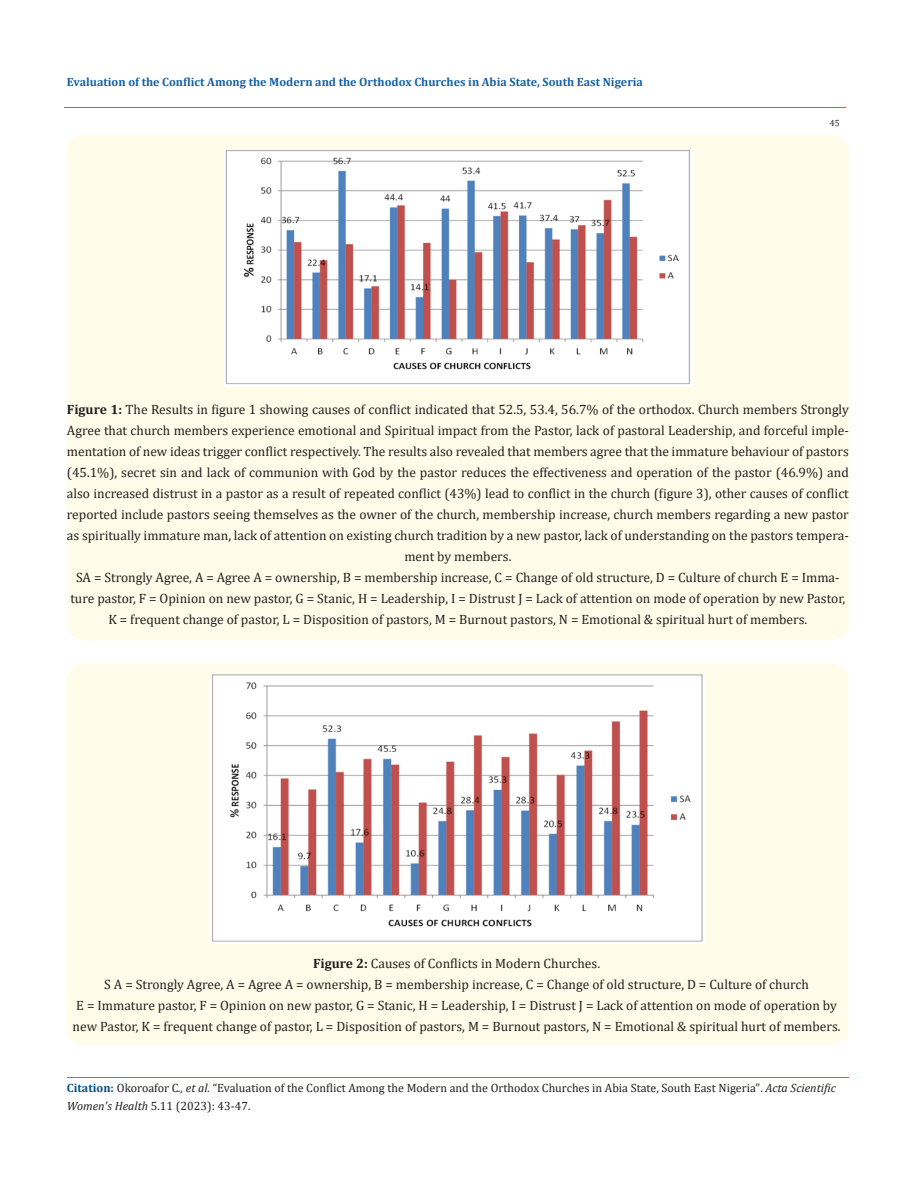
<style>
.page{position:relative;width:917px;height:1188px;background:#fff}
.page>*{position:absolute;margin:0;border:0;box-sizing:border-box;transform-origin:0 0}
.t1{font:13.5px/21px "Cambria";color:#231f20;text-align:center}
.t2{font:12px/18px "Cambria";color:#231f20}
.t3{font:700 12px "Cambria";color:#1560a6}
.t4{font:9px "Cambria";color:#231f20}
.s1{font-weight:700}
.s2{font-weight:700;color:#035089}
.s3{font-style:italic}
</style>
<div class="page">
<div style="left:67px;top:135px;width:781px;height:506px;background:#fffde9;border-radius:18px"></div>
<img style="left:224px;top:149px;width:468px;height:238px">
<div style="left:66px;top:663px;width:782px;height:383px;background:#fffde9;border-radius:18px"></div>
<img style="left:210px;top:674px;width:495px;height:270px">
<hr style="left:64px;top:108px;width:781px;height:1px;background:#e05d1a">
<hr style="left:67px;top:1077px;width:781px;height:1px;background:#e05d1a">
<p class="t3" style="left:67px;top:73px;width:577px">Evaluation of the Conflict Among the Modern and the Orthodox Churches in Abia State, South East Nigeria</p>
<p class="t4" style="left:829px;top:118px;width:11px">45</p>
<p class="t1" style="left:67px;top:399px;width:783px"><span class="s1">Figure 1:</span> The Results in figure 1 showing causes of conflict indicated that 52.5, 53.4, 56.7% of the orthodox. Church members Strongly Agree that church members experience emotional and Spiritual impact from the Pastor, lack of pastoral Leadership, and forceful imple&shy;mentation of new ideas trigger conflict respectively. The results also revealed that members agree that the immature behaviour of pastors (45.1%), secret sin and lack of communion with God by the pastor reduces the effectiveness and operation of the pastor (46.9%) and also increased distrust in a pastor as a result of repeated conflict (43%) lead to conflict in the church (figure 3), other causes of conflict reported include pastors seeing themselves as the owner of the church, membership increase, church members regarding a new pastor as spiritually immature man, lack of attention on existing church tradition by a new pastor, lack of understanding on the pastors tempera&shy;ment by members.</p>
<p class="t1" style="left:70px;top:567px;width:776px">SA = Strongly Agree, A = Agree A = ownership, B = membership increase, C = Change of old structure, D = Culture of church E = Imma&shy;ture pastor, F = Opinion on new pastor, G = Stanic, H = Leadership, I = Distrust J = Lack of attention on mode of operation by new Pastor,<br>K = frequent change of pastor, L = Disposition of pastors, M = Burnout pastors, N = Emotional &amp; spiritual hurt of members.</p>
<p class="t1" style="left:313px;top:952px;width:288px"><span class="s1">Figure 2:</span> Causes of Conflicts in Modern Churches.</p>
<p class="t1" style="left:73px;top:973px;width:769px">S A = Strongly Agree, A = Agree A = ownership, B = membership increase, C = Change of old structure, D = Culture of church<br>E = Immature pastor, F = Opinion on new pastor, G = Stanic, H = Leadership, I = Distrust J = Lack of attention on mode of operation by new Pastor, K = frequent change of pastor, L = Disposition of pastors, M = Burnout pastors, N = Emotional &amp; spiritual hurt of members.</p>
<p class="t2" style="left:67px;top:1079px;width:770px"><span class="s2">Citation:</span> Okoroafor C<span class="s3">., et al.</span> “Evaluation of the Conflict Among the Modern and the Orthodox Churches in Abia State, South East Nigeria". <span class="s3">Acta Scientific<br>Women's Health</span> 5.11 (2023): 43-47.</p>
</div>
